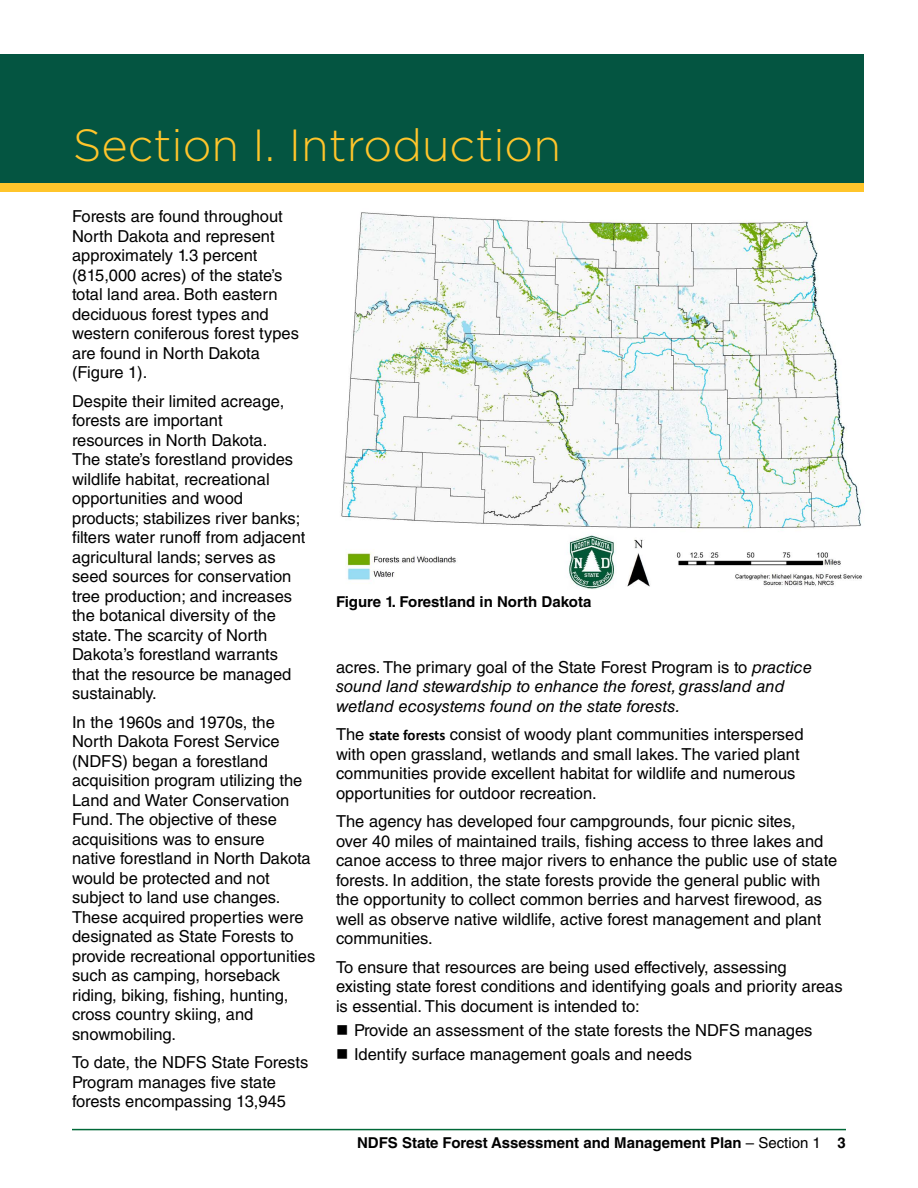
<style>
.page{position:relative;width:918px;height:1188px;background:#fff}
.page>*{position:absolute;margin:0;border:0;box-sizing:border-box;transform-origin:0 0}
.sub_head{font:300 45px "Gotham";color:#ffc52b}
.body{font:16.5px/19.5px "Helvetica LT Std";color:#000}
.body-2{font:italic 16.5px/19.5px "Helvetica LT Std";color:#000}
.bullets{font:16.5px "Helvetica LT Std";color:#000}
.body-3{font:700 15px "Helvetica LT Std";color:#000}
.figure_titles{font:700 15px "Helvetica LT Std";color:#000}
.s1{font-style:normal}
.s2{font-family:"Calibri";font-weight:700;font-size:15px}
.s3{font-weight:400}
</style>
<div class="page">
<div style="left:0;top:54px;width:864px;height:129px;background:#045541"></div>
<hr style="left:72px;top:1129px;width:774px;height:1px;background:#006838">
<div style="left:0;top:183px;width:864px;height:9px;background:#ffc52b"></div>
<img style="left:341px;top:212px;width:521px;height:377px">
<p class="sub_head" style="left:73px;top:116px;width:490px">Section I. Introduction</p>
<p class="body" style="left:72px;top:207px;width:228px">Forests are found throughout<br>North Dakota and represent approximately 1.3 percent (815,000 acres) of the state’s total land area. Both eastern deciduous forest types and western coniferous forest types are found in North Dakota (Figure 1).</p>
<p class="body" style="left:72px;top:391px;width:235px">Despite their limited acreage, forests are important<br>resources in North Dakota.<br>The state’s forestland provides wildlife habitat, recreational opportunities and wood products; stabilizes river banks; filters water runoff from adjacent agricultural lands; serves as seed sources for conservation tree production; and increases the botanical diversity of the state. The scarcity of North<br>Dakota’s forestland warrants that the resource be managed sustainably.</p>
<p class="body" style="left:72px;top:712px;width:245px">In the 1960s and 1970s, the<br>North Dakota Forest Service (NDFS) began a forestland acquisition program utilizing the<br>Land and Water Conservation<br>Fund. The objective of these acquisitions was to ensure<br>native forestland in North Dakota would be protected and not subject to land use changes.<br>These acquired properties were designated as State Forests to provide recreational opportunities such as camping, horseback riding, biking, fishing, hunting, cross country skiing, and snowmobiling.</p>
<p class="body" style="left:72px;top:1053px;width:238px">To date, the NDFS State Forests<br>Program manages five state forests encompassing 13,945</p>
<p class="figure_titles" style="left:336px;top:592px;width:257px">Figure 1. Forestland in North Dakota</p>
<p class="body-2" style="left:336px;top:657px;width:478px"><span class="s1">acres. The primary goal of the State Forest Program is to</span> practice sound land stewardship to enhance the forest, grassland and wetland ecosystems found on the state forests.</p>
<p class="body" style="left:336px;top:725px;width:469px">The <span class="s2">state forests</span> consist of woody plant communities interspersed with open grassland, wetlands and small lakes. The varied plant communities provide excellent habitat for wildlife and numerous opportunities for outdoor recreation.</p>
<p class="body" style="left:336px;top:812px;width:503px">The agency has developed four campgrounds, four picnic sites,<br>over 40 miles of maintained trails, fishing access to three lakes and canoe access to three major rivers to enhance the public use of state forests. In addition, the state forests provide the general public with the opportunity to collect common berries and harvest firewood, as well as observe native wildlife, active forest management and plant communities.</p>
<p class="body" style="left:336px;top:957px;width:508px">To ensure that resources are being used effectively, assessing existing state forest conditions and identifying goals and priority areas is essential. This document is intended to:</p>
<p class="bullets" style="left:336px;top:1020px;width:478px">■ Provide an assessment of the state forests the NDFS manages</p>
<p class="bullets" style="left:336px;top:1044px;width:357px">■ Identify surface management goals and needs</p>
<p class="body-3" style="left:357px;top:1133px;width:490px">NDFS State Forest Assessment and Management Plan <span class="s3">– Section 1</span> 3</p>
</div>
